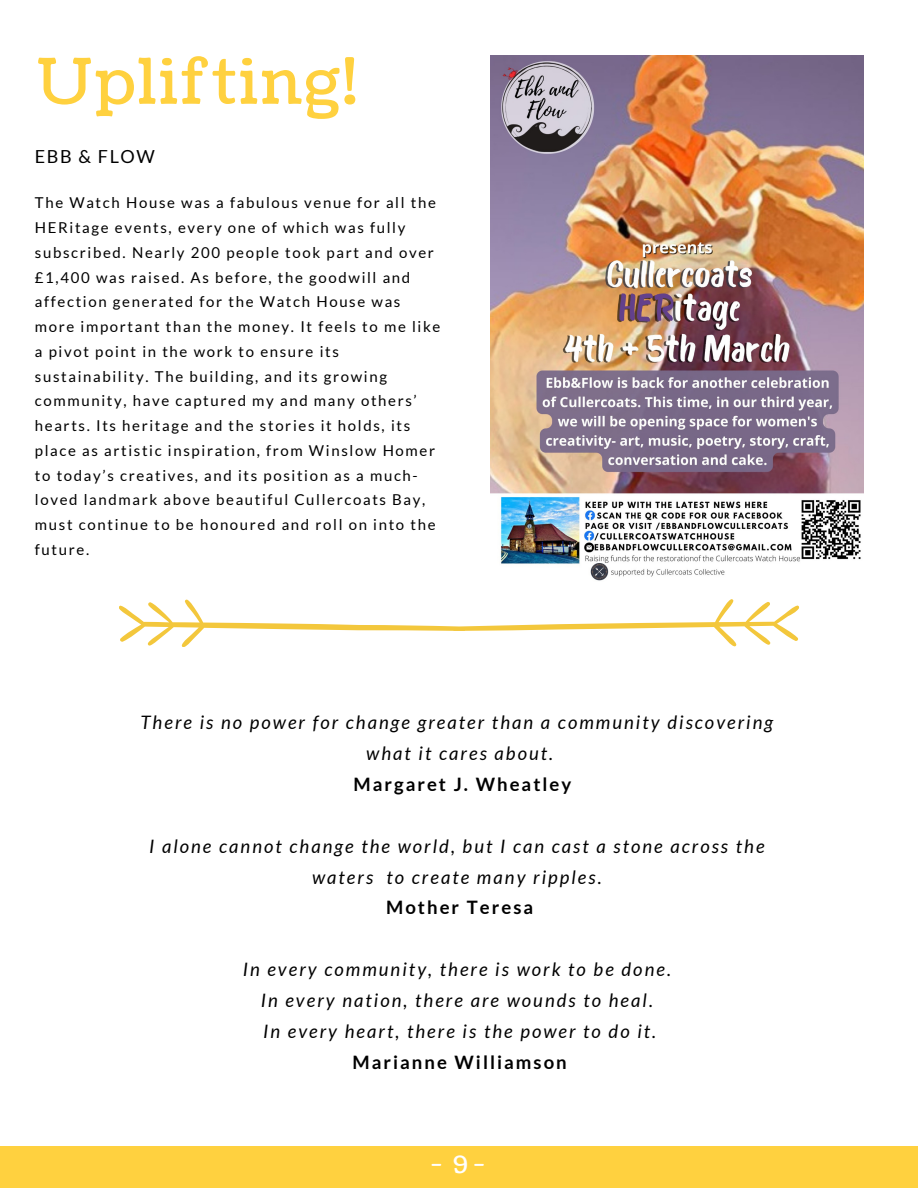
<style>
.page{position:relative;width:918px;height:1188px;background:#fff}
.page>*{position:absolute;margin:0;border:0;box-sizing:border-box;transform-origin:0 0}
.t1{font:63px "Coustard";letter-spacing:.04em;color:#ffd13f}
.t2{font:24px "Coustard";color:#fff}
.t3{font:italic 18.45px/30.9px "Lato";letter-spacing:.11em;color:#000;text-align:center}
.t4{font:700 18.45px "Lato";letter-spacing:.11em;color:#000}
.t5{font:18px "Lato";letter-spacing:.09em;color:#000}
.t6{font:15px/24.8px "Lato";letter-spacing:.11em;color:#000}
</style>
<div class="page">
<div style="left:0;top:1146px;width:918px;height:42px;background:#ffd13f"></div>
<svg style="left:119px;top:600px;width:680px;height:47px"></svg>
<img style="left:490px;top:55px;width:374px;height:526px">
<h1 class="t1" style="left:36px;top:39px;width:322px">Uplifting!</h1>
<p class="t5" style="left:35px;top:146px;width:121px">EBB &amp; FLOW</p>
<p class="t6" style="left:35px;top:190px;width:407px">The Watch House was a fabulous venue for all the HERitage events, every one of which was fully subscribed. Nearly 200 people took part and over £1,400 was raised. As before, the goodwill and affection generated for the Watch House was more important than the money. It feels to me like a pivot point in the work to ensure its sustainability. The building, and its growing community, have captured my and many others’ hearts. Its heritage and the stories it holds, its place as artistic inspiration, from Winslow Homer to today’s creatives, and its position as a much&shy;loved landmark above beautiful Cullercoats Bay, must continue to be honoured and roll on into the future.</p>
<p class="t3" style="left:140px;top:706px;width:634px">There is no power for change greater than a community discovering what it cares about.</p>
<p class="t4" style="left:353px;top:773px;width:219px">Margaret J. Wheatley</p>
<p class="t3" style="left:149px;top:830px;width:617px">I alone cannot change the world, but I can cast a stone across the waters to create many ripples.</p>
<p class="t4" style="left:386px;top:896px;width:149px">Mother Teresa</p>
<p class="t3" style="left:243px;top:954px;width:430px">In every community, there is work to be done.<br>In every nation, there are wounds to heal.<br>In every heart, there is the power to do it.</p>
<p class="t4" style="left:353px;top:1051px;width:216px">Marianne Williamson</p>
<h2 class="t2" style="left:431px;top:1148px;width:55px">- 9-</h2>
</div>
